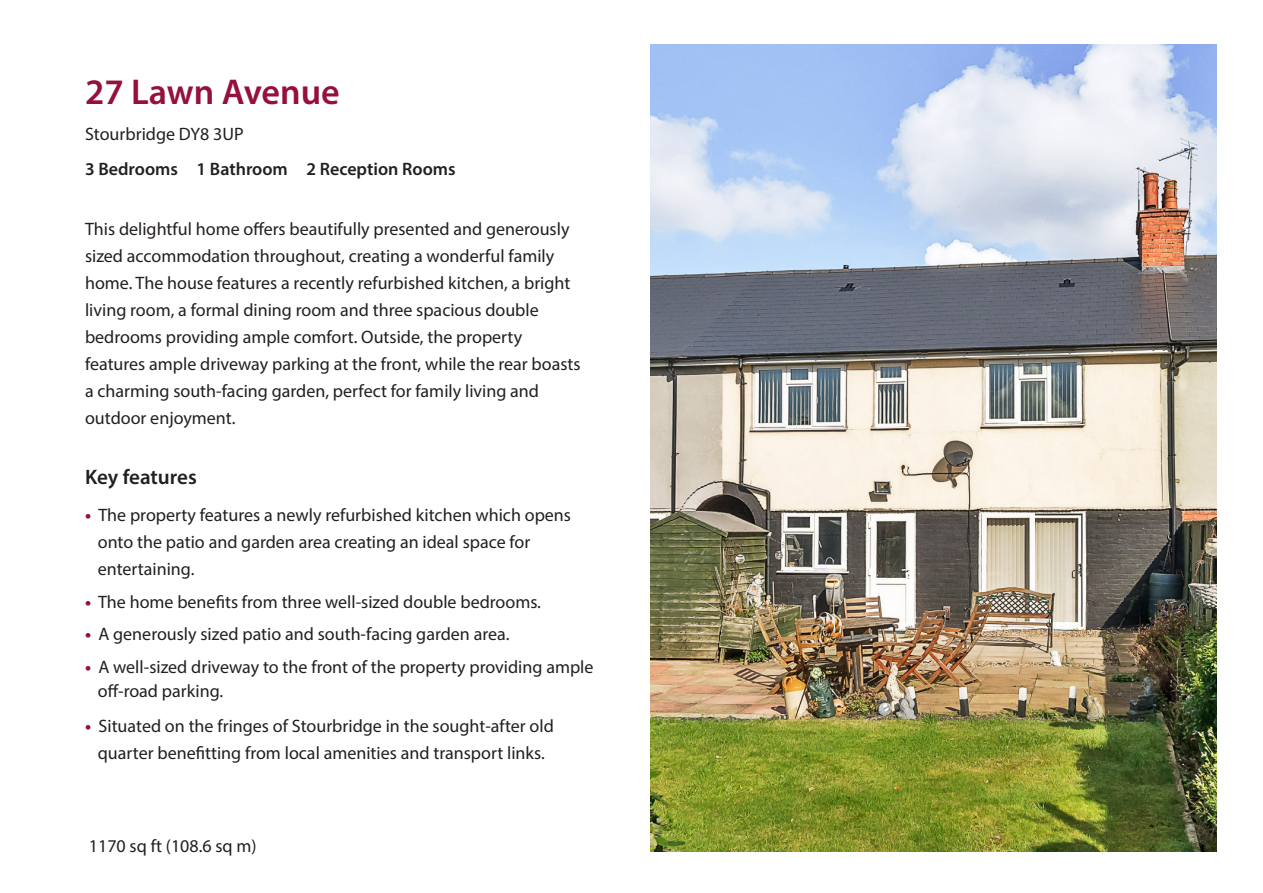
<style>
.page{position:relative;width:1263px;height:893px;background:#fff}
.page>*{position:absolute;margin:0;border:0;box-sizing:border-box;transform-origin:0 0}
.t1{font:600 36px "Myriad Pro";color:#95103b}
.t2{font:600 21px "Myriad Pro";letter-spacing:-.005em;color:#231f20}
.t3{font:18px/27px "Myriad Pro";color:#231f20}
.t4{font:600 18px "Myriad Pro";color:#231f20}
.s1{font-weight:700;color:#95103b}
</style>
<div class="page">
<img style="left:651px;top:44px;width:565px;height:808px">
<p class="t1" style="left:85px;top:69px;width:256px">27 Lawn Avenue</p>
<p class="t3" style="left:85px;top:120px;width:160px">Stourbridge DY8 3UP</p>
<p class="t4" style="left:85px;top:158px;width:372px">3 Bedrooms 1 Bathroom 2 Reception Rooms</p>
<p class="t3" style="left:85px;top:215px;width:497px">This delightful home offers beautifully presented and generously sized accommodation throughout, creating a wonderful family home. The house features a recently refurbished kitchen, a bright living room, a formal dining room and three spacious double bedrooms providing ample comfort. Outside, the property features ample driveway parking at the front, while the rear boasts a charming south-facing garden, perfect for family living and outdoor enjoyment.</p>
<p class="t2" style="left:85px;top:463px;width:113px">Key features</p>
<p class="t3" style="left:98px;top:501px;width:475px;text-indent:-13px"><span class="s1">•</span> The property features a newly refurbished kitchen which opens onto the patio and garden area creating an ideal space for entertaining.</p>
<p class="t3" style="left:85px;top:588px;width:457px"><span class="s1">•</span> The home benefits from three well-sized double bedrooms.</p>
<p class="t3" style="left:85px;top:620px;width:426px"><span class="s1">•</span> A generously sized patio and south-facing garden area.</p>
<p class="t3" style="left:98px;top:654px;width:497px;line-height:24px;text-indent:-13px"><span class="s1">•</span> A well-sized driveway to the front of the property providing ample off-road parking.</p>
<p class="t3" style="left:85px;top:712px;width:470px;text-align:center"><span class="s1">•</span> Situated on the fringes of Stourbridge in the sought-after old quarter benefitting from local amenities and transport links.</p>
<p class="t3" style="left:89px;top:832px;width:169px">1170 sq ft (108.6 sq m)</p>
</div>
